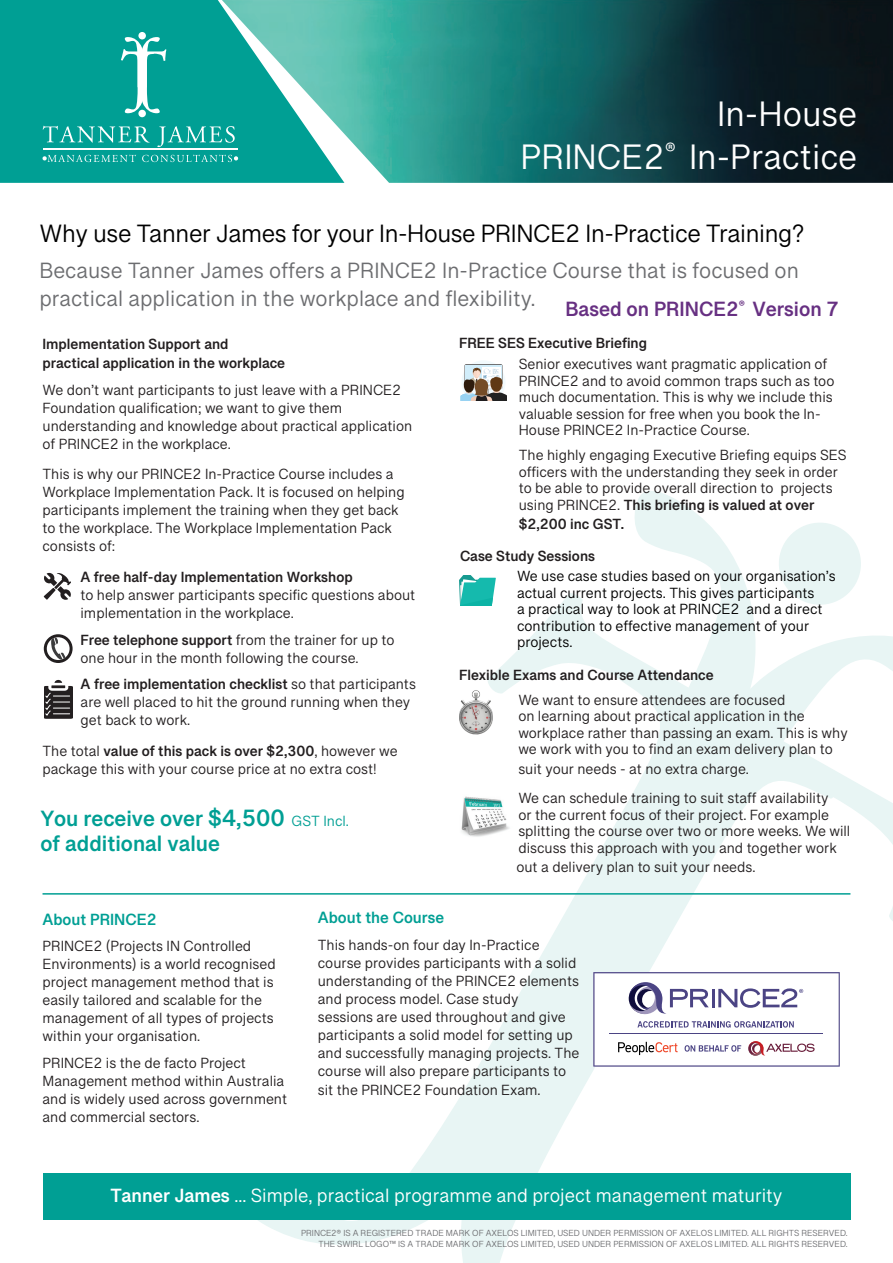
<style>
.page{position:relative;width:893px;height:1263px;background:#fff}
.page>*{position:absolute;margin:0;border:0;box-sizing:border-box;transform-origin:0 0}
.t1{font:36px/43.2px "Grantha Sangam MN";color:#fff;text-align:right}
.t2{font:25.5px "Grantha Sangam MN";letter-spacing:-.015em;color:#000}
.t3{font:22.5px/28.5px "Grantha Sangam MN";color:#6c6d70}
.t4{font:700 22.5px/25.5px "Grantha Sangam MN";color:#009f94}
.t5{font:700 21px "Grantha Sangam MN";color:#673082}
.t6{font:19.5px "Grantha Sangam MN";color:#fff}
.t7{font:700 16.5px "Grantha Sangam MN";color:#009f94}
.t8{font:15px/18px "Grantha Sangam MN";color:#231f20}
.t9{font:700 15px/19.5px "Grantha Sangam MN";color:#231f20}
.t10{font:15px/16.5px "Grantha Sangam MN";color:#000}
.t11{font:9px/10.8px "Grantha Sangam MN";color:#6c6d70;text-align:right}
.s1{font-weight:700}
.s2{font-size:24px}
.s3{font-weight:400;font-size:15px}
</style>
<div class="page">
<svg style="left:237px;top:491px;width:656px;height:772px"></svg>
<div style="left:0;top:0;width:222px;height:183px;background:#009f94"></div>
<img style="left:222px;top:0;width:671px;height:183px">
<svg style="left:121px;top:37px;width:45px;height:76px"></svg>
<div style="left:138px;top:32px;width:8px;height:7px;background:#fff;border-radius:50%"></div>
<div style="left:138px;top:110px;width:8px;height:7px;background:#fff;border-radius:50%"></div>
<svg style="left:43px;top:126px;width:107px;height:17px"></svg>
<svg style="left:157px;top:126px;width:78px;height:21px"></svg>
<svg style="left:142px;top:155px;width:96px;height:7px"></svg>
<hr style="left:43px;top:148px;width:195px;height:2px;background:#fff">
<svg style="left:43px;top:155px;width:93px;height:7px"></svg>
<div style="left:43px;top:1174px;width:807px;height:46px;background:#009f94"></div>
<div style="left:44px;top:634px;width:29px;height:29px;border:3px solid #231f20;border-radius:50%"></div>
<svg style="left:51px;top:637px;width:15px;height:23px"></svg>
<svg style="left:44px;top:573px;width:27px;height:27px"></svg>
<svg style="left:45px;top:680px;width:27px;height:39px"></svg>
<img style="left:459px;top:690px;width:34px;height:45px">
<img style="left:459px;top:794px;width:53px;height:43px">
<hr style="left:43px;top:893px;width:807px;height:2px;background:#009f94">
<svg style="left:461px;top:361px;width:45px;height:40px"></svg>
<svg style="left:459px;top:575px;width:37px;height:31px"></svg>
<svg style="left:593px;top:972px;width:247px;height:95px"></svg>
<h1 class="t1" style="left:521px;top:92px;width:338px">In-House<br>PRINCE2<sup>®</sup> In-Practice</h1>
<h2 class="t2" style="left:39px;top:219px;width:767px">Why use Tanner James for your In-House PRINCE2 In-Practice Training?</h2>
<h3 class="t3" style="left:39px;top:256px;width:761px">Because Tanner James offers a PRINCE2 In-Practice Course that is focused on practical application in the workplace and flexibility.</h3>
<h3 class="t5" style="left:566px;top:296px;width:275px">Based on PRINCE2<sup>®</sup> Version 7</h3>
<p class="t9" style="left:43px;top:334px;width:244px">Implementation Support and practical application in the workplace</p>
<p class="t8" style="left:43px;top:380px;width:371px">We don’t want participants to just leave with a PRINCE2<br>Foundation qualification; we want to give them understanding and knowledge about practical application of PRINCE2 in the workplace.</p>
<p class="t8" style="left:43px;top:465px;width:364px">This is why our PRINCE2 In-Practice Course includes a Workplace Implementation Pack. It is focused on helping participants implement the training when they get back to the workplace. The Workplace Implementation Pack consists of:</p>
<p class="t9" style="left:81px;top:567px;width:274px">A free half-day Implementation Workshop</p>
<p class="t8" style="left:81px;top:586px;width:336px">to help answer participants specific questions about implementation in the workplace.</p>
<p class="t8" style="left:81px;top:630px;width:315px"><span class="s1">Free telephone support</span> from the trainer for up to one hour in the month following the course.</p>
<p class="t8" style="left:81px;top:675px;width:337px"><span class="s1">A free implementation checklist</span> so that participants are well placed to hit the ground running when they get back to work.</p>
<p class="t8" style="left:43px;top:742px;width:357px">The total <span class="s1">value of this pack is over $2,300</span>, however we package this with your course price at no extra cost!</p>
<h3 class="t4" style="left:40px;top:805px;width:310px">You receive over <span class="s2">$4,500</span> <span class="s3">GST</span> <span class="s3">Incl. </span>of additional value</h3>
<p class="t9" style="left:459px;top:333px;width:189px">FREE SES Executive Briefing</p>
<p class="t8" style="left:519px;top:356px;width:317px;line-height:16.5px">Senior executives want pragmatic application of PRINCE2 and to avoid common traps such as too much documentation. This is why we include this valuable session for free when you book the In-House PRINCE2 In-Practice Course.</p>
<p class="t8" style="left:519px;top:447px;width:329px;line-height:16.5px">The highly engaging Executive Briefing equips SES officers with the understanding they seek in order to be able to provide overall direction to projects using PRINCE2. <span class="s1">This briefing is valued at over</span></p>
<p class="t9" style="left:460px;top:508px;width:166px;line-height:31.3px;text-indent:59px">$2,200 inc GST.<br>Case Study Sessions</p>
<p class="t10" style="left:517px;top:568px;width:320px">We use case studies based on your organisation’s actual current projects. This gives participants<br>a practical way to look at PRINCE2 and a direct contribution to effective management of your projects.</p>
<p class="t9" style="left:459px;top:665px;width:256px">Flexible Exams and Course Attendance</p>
<p class="t8" style="left:518px;top:691px;width:331px;line-height:16.5px">We want to ensure attendees are focused<br>on learning about practical application in the workplace rather than passing an exam. This is why we work with you to find an exam delivery plan to</p>
<p class="t8" style="left:518px;top:754px;width:312px;line-height:29.2px">suit your needs - at no extra charge.<br>We can schedule training to suit staff availability</p>
<p class="t8" style="left:518px;top:806px;width:333px;line-height:16.5px">or the current focus of their project. For example splitting the course over two or more weeks. We will discuss this approach with you and together work</p>
<p class="t8" style="left:516px;top:858px;width:241px">out a delivery plan to suit your needs.</p>
<p class="t7" style="left:43px;top:909px;width:116px">About PRINCE2</p>
<p class="t8" style="left:43px;top:937px;width:235px">PRINCE2 (Projects IN Controlled Environments) is a world recognised project management method that is easily tailored and scalable for the management of all types of projects within your organisation.</p>
<p class="t8" style="left:43px;top:1053px;width:246px">PRINCE2 is the de facto Project<br>Management method within Australia and is widely used across government and commercial sectors.</p>
<p class="t7" style="left:318px;top:908px;width:128px">About the Course</p>
<p class="t8" style="left:318px;top:935px;width:263px">This hands-on four day In-Practice course provides participants with a solid understanding of the PRINCE2 elements and process model. Case study<br>sessions are used throughout and give participants a solid model for setting up and successfully managing projects. The course will also prepare participants to</p>
<p class="t8" style="left:318px;top:1081px;width:224px">sit the PRINCE2 Foundation Exam.</p>
<h3 class="t6" style="left:110px;top:1184px;width:673px"><span class="s1">Tanner James</span> ... Simple, practical programme and project management maturity</h3>
<p class="t11" style="left:301px;top:1227px;width:548px">PRINCE2® IS A REGISTERED TRADE MARK OF AXELOS LIMITED, USED UNDER PERMISSION OF AXELOS LIMITED. ALL RIGHTS RESERVED.<br>THE SWIRL LOGO™ IS A TRADE MARK OF AXELOS LIMITED, USED UNDER PERMISSION OF AXELOS LIMITED. ALL RIGHTS RESERVED.</p>
</div>
